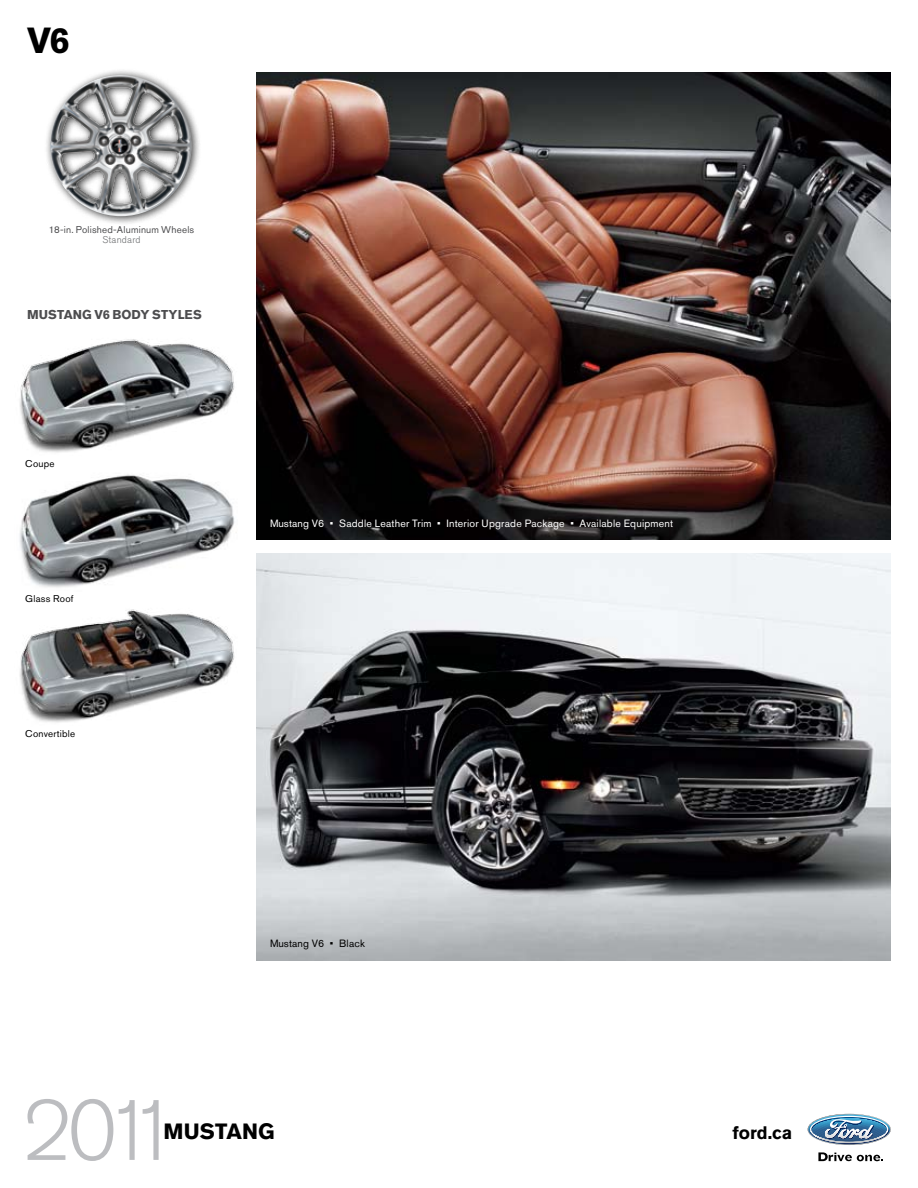
<style>
.page{position:relative;width:918px;height:1188px;background:#fff}
.page>*{position:absolute;margin:0;border:0;box-sizing:border-box;transform-origin:0 0}
.t1{font:700 36px "Akzidenz Grotesk BE";color:#000}
.t2{font:700 21.9px "Akzidenz Grotesk BE";letter-spacing:.005em;color:#000}
.t3{font:700 18px "Akzidenz Grotesk BE";color:#000}
.t4{font:700 12.75px "Akzidenz Grotesk BE";letter-spacing:.005em;color:#4d4d4f}
.t5{font:10.5px "Akzidenz Grotesk BE";letter-spacing:.02em;color:#fff}
.t6{font:10.5px "Akzidenz Grotesk BE";color:#000}
.t7{font:9.75px "Akzidenz Grotesk BE";letter-spacing:.02em;color:#4d4d4f}
.t8{font:9.75px "Akzidenz Grotesk BE";letter-spacing:.025em;color:#000}
.t9{font:300 9.75px "Akzidenz Grotesk BE";letter-spacing:.02em;color:#6d6f71}
</style>
<div class="page">
<svg style="left:28px;top:1099px;width:131px;height:62px"></svg>
<svg style="left:818px;top:1152px;width:65px;height:9px"></svg>
<svg style="left:808px;top:1114px;width:83px;height:31px"></svg>
<svg style="left:810px;top:1116px;width:78px;height:13px"></svg>
<hr style="left:810px;top:1129px;width:78px;height:3px;background:#fdfdfd">
<hr style="left:810px;top:1132px;width:78px;height:1px;background:#fcfcfc">
<hr style="left:810px;top:1133px;width:78px;height:1px;background:#fafbfb">
<hr style="left:810px;top:1134px;width:78px;height:1px;background:#f9f9fa">
<hr style="left:810px;top:1135px;width:78px;height:1px;background:#f8f8f9">
<hr style="left:810px;top:1136px;width:78px;height:1px;background:#ededee">
<hr style="left:810px;top:1137px;width:78px;height:1px;background:#e2e3e4">
<hr style="left:810px;top:1138px;width:78px;height:1px;background:#d7d8da">
<hr style="left:810px;top:1139px;width:78px;height:1px;background:#d0d1d3">
<hr style="left:810px;top:1140px;width:78px;height:1px;background:#ccced0">
<hr style="left:810px;top:1141px;width:78px;height:1px;background:#c9cbcc">
<hr style="left:810px;top:1142px;width:78px;height:1px;background:#c5c7c9">
<hr style="left:810px;top:1143px;width:78px;height:1px;background:#c4c6c8">
<svg style="left:861px;top:1125px;width:13px;height:5px"></svg>
<hr style="left:838px;top:1132px;width:36px;height:1px;background:#f7f7f8">
<hr style="left:838px;top:1133px;width:36px;height:1px;background:#f3f4f4">
<hr style="left:838px;top:1134px;width:36px;height:1px;background:#ededee">
<hr style="left:838px;top:1135px;width:36px;height:1px;background:#e9eaeb">
<hr style="left:838px;top:1136px;width:36px;height:1px;background:#e6e7e8">
<hr style="left:838px;top:1139px;width:36px;height:1px;background:#d7d8da">
<svg style="left:825px;top:1119px;width:36px;height:7px"></svg>
<hr style="left:825px;top:1126px;width:36px;height:1px;background:#fdfdfd">
<hr style="left:825px;top:1127px;width:36px;height:1px;background:#fcfcfc">
<hr style="left:825px;top:1128px;width:36px;height:1px;background:#fafbfb">
<hr style="left:825px;top:1129px;width:36px;height:1px;background:#f8f8f9">
<hr style="left:825px;top:1130px;width:36px;height:1px;background:#f5f6f6">
<hr style="left:825px;top:1131px;width:36px;height:1px;background:#f3f3f3">
<hr style="left:825px;top:1132px;width:36px;height:1px;background:#eeeeef">
<hr style="left:825px;top:1133px;width:36px;height:1px;background:#ebeced">
<hr style="left:825px;top:1134px;width:36px;height:1px;background:#e9e9ea">
<hr style="left:825px;top:1135px;width:36px;height:1px;background:#e5e6e7">
<hr style="left:825px;top:1136px;width:36px;height:1px;background:#e0e1e2">
<hr style="left:825px;top:1137px;width:36px;height:1px;background:#dcddde">
<img style="left:256px;top:554px;width:635px;height:406px">
<img style="left:256px;top:72px;width:635px;height:468px">
<div style="left:44px;top:68px;width:157px;height:158px;background:#000;opacity:.75"></div>
<img style="left:50px;top:75px;width:142px;height:141px;border-radius:71px">
<img style="left:20px;top:609px;width:215px;height:114px">
<img style="left:20px;top:339px;width:215px;height:114px">
<img style="left:19px;top:474px;width:218px;height:114px">
<h1 class="t1" style="left:27px;top:19px;width:44px">V6</h1>
<p class="t7" style="left:49px;top:224px;width:147px">18-in. Polished-Aluminum Wheels</p>
<p class="t9" style="left:102px;top:234px;width:40px">Standard</p>
<p class="t4" style="left:27px;top:307px;width:174px">MUSTANG V6 body styles</p>
<p class="t8" style="left:25px;top:458px;width:31px">Coupe</p>
<p class="t8" style="left:25px;top:593px;width:50px">Glass Roof</p>
<p class="t8" style="left:25px;top:728px;width:51px">Convertible</p>
<p class="t5" style="left:270px;top:517px;width:405px">Mustang V6 • Saddle Leather Trim • Interior Upgrade Package • Available Equipment</p>
<p class="t6" style="left:270px;top:937px;width:96px">Mustang V6 • Black</p>
<h2 class="t2" style="left:163px;top:1118px;width:113px">MUSTANG</h2>
<h3 class="t3" style="left:733px;top:1122px;width:61px">ford.ca</h3>
</div>
